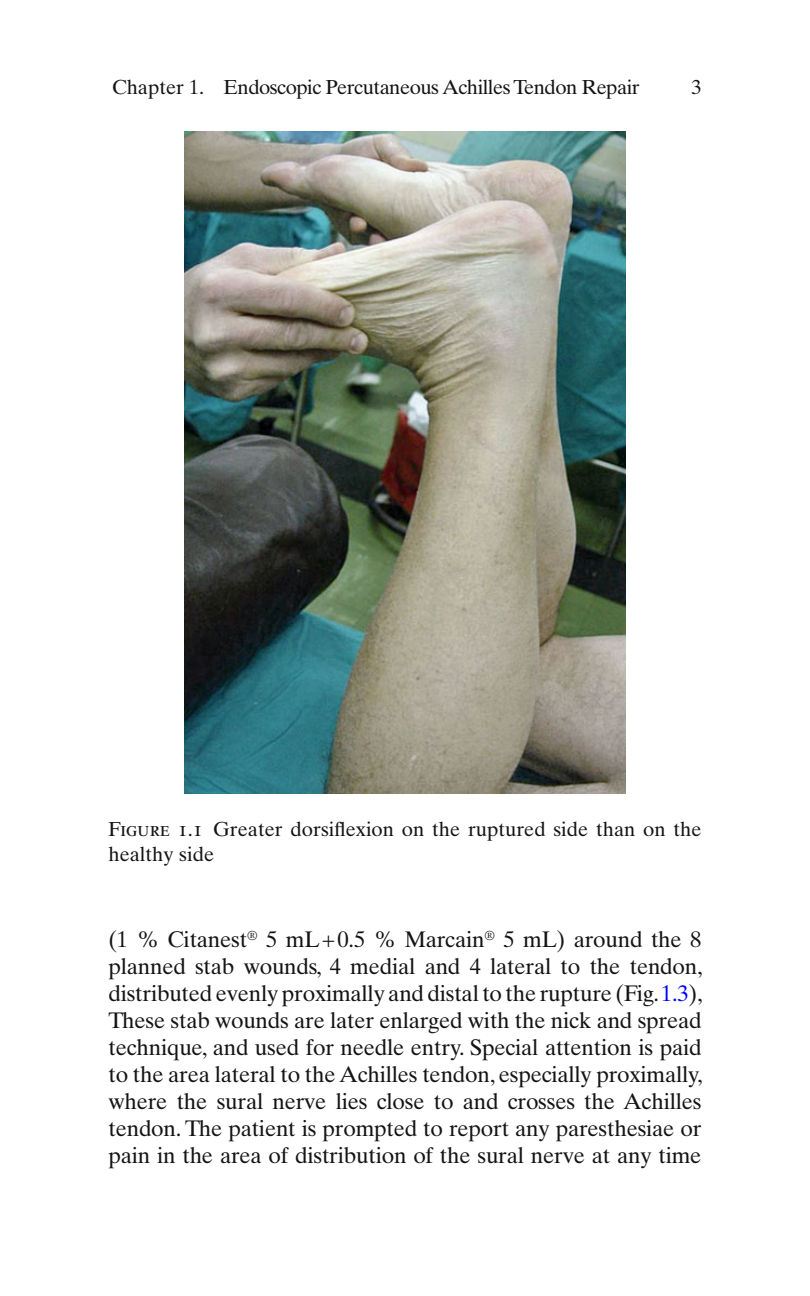
<style>
.page{position:relative;width:810px;height:1296px;background:#fff}
.page>*{position:absolute;margin:0;border:0;box-sizing:border-box;transform-origin:0 0}
.t1{font:22.5px/27px "Times Ten";letter-spacing:-.01em;color:#131413;text-align:justify}
.t2{font:20.25px/24.8px "Times Ten";color:#131413}
.t3{font:20.25px "Times Ten";letter-spacing:-.025em;color:#131413}
.s1{font-family:"Times Ten Roman SC"}
.s2{color:#00f}
</style>
<div class="page">
<img style="left:185px;top:131px;width:440px;height:662px">
<p class="t3" style="left:112px;top:80px;width:529px">Chapter 1. Endoscopic Percutaneous Achilles Tendon Repair</p>
<p class="t2" style="left:691px;top:77px;width:12px">3</p>
<p class="t2" style="left:108px;top:819px;width:595px"><span class="s1">Figure 1.1</span> Greater dorsi fl exion on the ruptured side than on the healthy side</p>
<p class="t1" style="left:108px;top:928px;width:596px">(1 % Citanest<sup>®</sup> 5 mL + 0.5 % Marcain<sup>®</sup> 5 mL) around the 8 planned stab wounds, 4 medial and 4 lateral to the tendon, distributed evenly proximally and distal to the rupture (Fig. <span class="s2">1.3</span> ), These stab wounds are later enlarged with the nick and spread technique, and used for needle entry. Special attention is paid to the area lateral to the Achilles tendon, especially proximally, where the sural nerve lies close to and crosses the Achilles tendon. The patient is prompted to report any paresthesiae or pain in the area of distribution of the sural nerve at any time</p>
</div>
